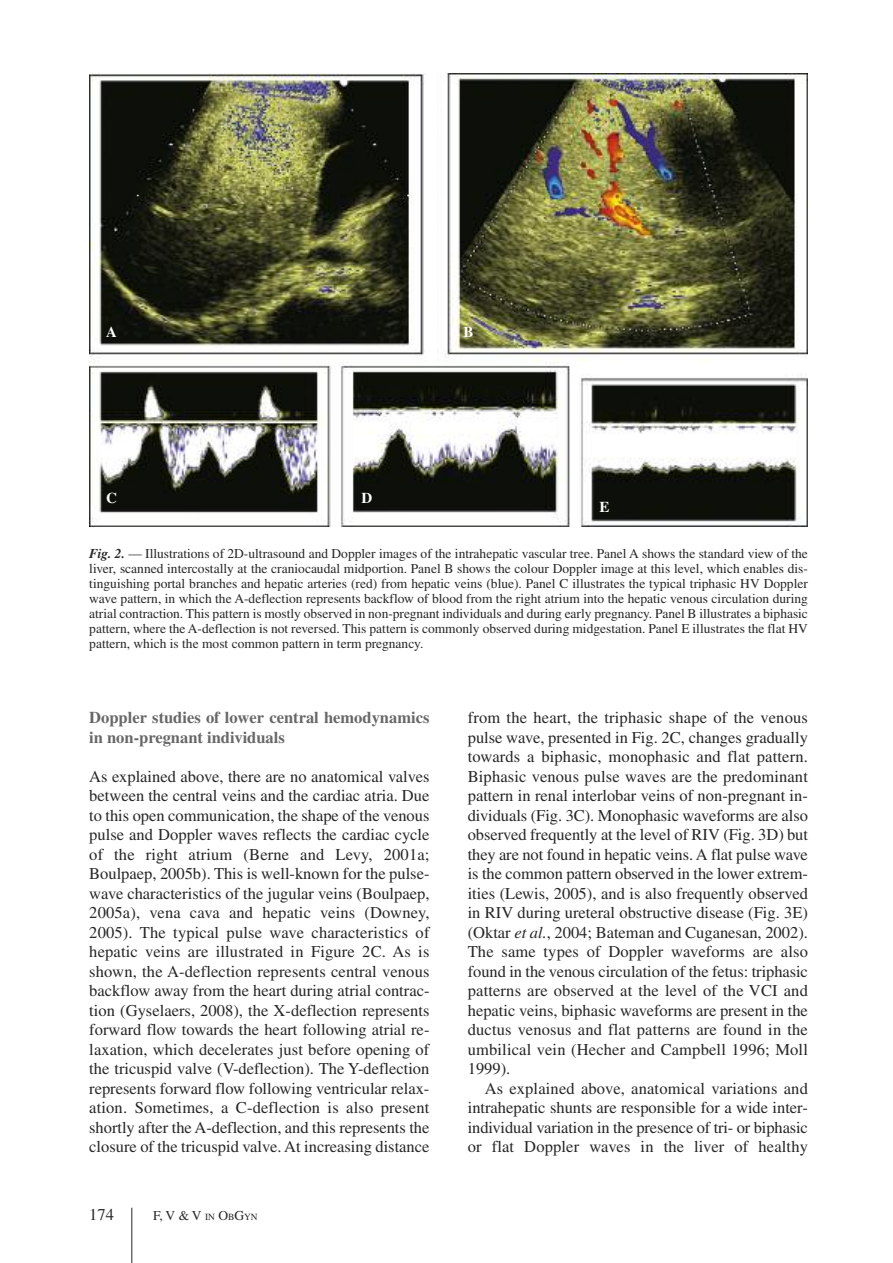
<style>
.page{position:relative;width:893px;height:1263px;background:#fff}
.page>*{position:absolute;margin:0;border:0;box-sizing:border-box;transform-origin:0 0}
.t1{font:16.5px/19.5px "Times";color:#272627;text-align:justify}
.t2{font:700 16.5px/19.5px "Times";color:#686768}
.t3{font:700 15px "Times";color:#fff}
.t4{font:13.5px/15px "Times";color:#272627;text-align:justify}
.s1{font-weight:700;font-style:italic}
.s2{font-size:9.45px}
.s3{font-style:italic}
</style>
<div class="page">
<hr style="left:131px;top:1208px;width:1px;height:55px;background:#272627">
<img style="left:89px;top:74px;width:719px;height:453px">
<p class="t3" style="left:106px;top:327px;width:12px">A</p>
<p class="t3" style="left:463px;top:327px;width:12px">B</p>
<p class="t3" style="left:106px;top:493px;width:12px">C</p>
<p class="t3" style="left:361px;top:493px;width:12px">D</p>
<p class="t3" style="left:600px;top:502px;width:12px">E</p>
<p class="t4" style="left:89px;top:547px;width:720px"><span class="s1">Fig. 2.</span> — Illustrations of 2D-ultrasound and Doppler images of the intrahepatic vascular tree. Panel A shows the standard view of the liver, scanned intercostally at the craniocaudal midportion. Panel B shows the colour Doppler image at this level, which enables dis&shy;tinguishing portal branches and hepatic arteries (red) from hepatic veins (blue). Panel C illustrates the typical triphasic HV Doppler wave pattern, in which the A-deflection represents backflow of blood from the right atrium into the hepatic venous circulation during atrial contraction. This pattern is mostly observed in non-pregnant individuals and during early pregnancy. Panel B illustrates a biphasic pattern, where the A-deflection is not reversed. This pattern is commonly observed during midgestation. Panel E illustrates the flat HV pattern, which is the most common pattern in term pregnancy.</p>
<p class="t2" style="left:89px;top:709px;width:342px">Doppler studies of lower central hemodynamics in non-pregnant individuals</p>
<p class="t1" style="left:89px;top:768px;width:342px">As explained above, there are no anatomical valves between the central veins and the cardiac atria. Due to this open communication, the shape of the venous pulse and Doppler waves reflects the cardiac cycle of the right atrium (Berne and Levy, 2001a; Boulpaep, 2005b). This is well-known for the pulse&shy;wave characteristics of the jugular veins (Boulpaep, 2005a), vena cava and hepatic veins (Downey, 2005). The typical pulse wave characteristics of hepatic veins are illustrated in Figure 2C. As is shown, the A-deflection represents central venous backflow away from the heart during atrial contrac&shy;tion (Gyselaers, 2008), the X-deflection represents forward flow towards the heart following atrial re&shy;laxation, which decelerates just before opening of the tricuspid valve (V-deflection). The Y-deflection represents forward flow following ventricular relax&shy;ation. Sometimes, a C-deflection is also present shortly after the A-deflection, and this represents the closure of the tricuspid valve. At increasing distance</p>
<p class="t1" style="left:89px;top:1206px;width:26px">174</p>
<p class="t4" style="left:153px;top:1209px;width:106px">F, V &amp; V <span class="s2">IN</span> O<span class="s2">B</span>G<span class="s2">YN</span></p>
<p class="t1" style="left:468px;top:710px;width:342px">from the heart, the triphasic shape of the venous pulse wave, presented in Fig. 2C, changes gradually towards a biphasic, monophasic and flat pattern.<br>Biphasic venous pulse waves are the predominant pattern in renal interlobar veins of non-pregnant in&shy;dividuals (Fig. 3C). Monophasic waveforms are also observed frequently at the level of RIV (Fig. 3D) but they are not found in hepatic veins. A flat pulse wave is the common pattern observed in the lower extrem&shy;ities (Lewis, 2005), and is also frequently observed in RIV during ureteral obstructive disease (Fig. 3E) (Oktar <span class="s3">et al.</span>, 2004; Bateman and Cuganesan, 2002).<br>The same types of Doppler waveforms are also found in the venous circulation of the fetus: triphasic patterns are observed at the level of the VCI and hepatic veins, biphasic waveforms are present in the ductus venosus and flat patterns are found in the umbilical vein (Hecher and Campbell 1996; Moll 1999).</p>
<p class="t1" style="left:468px;top:1080px;width:342px;text-indent:17px">As explained above, anatomical variations and intrahepatic shunts are responsible for a wide inter&shy;individual variation in the presence of tri- or biphasic or flat Doppler waves in the liver of healthy</p>
</div>
